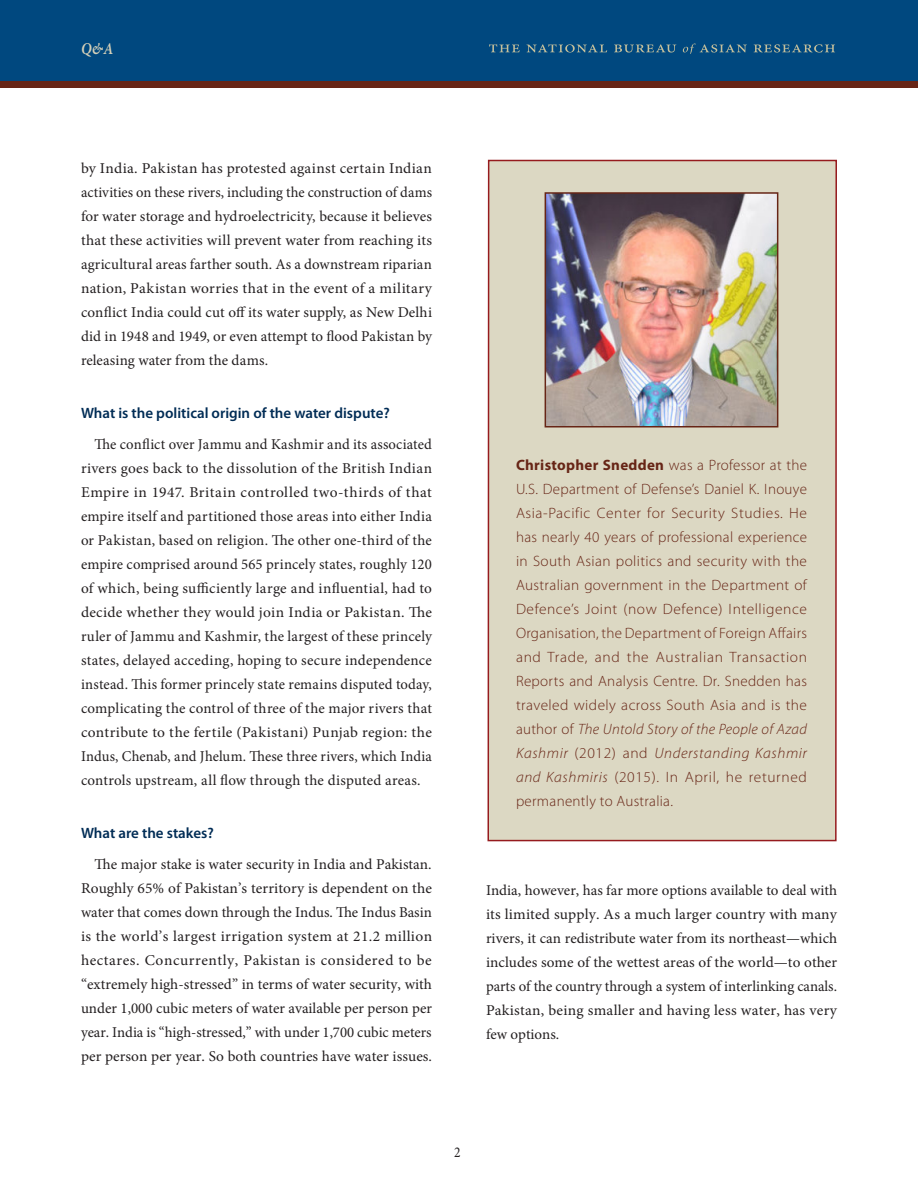
<style>
.page{position:relative;width:918px;height:1188px;background:#fff}
.page>*{position:absolute;margin:0;border:0;box-sizing:border-box;transform-origin:0 0}
.A__Body_Text_1{font:italic 600 16.5px "Minion Pro";color:#d6d1b9;scale:.9 1}
.A__Body_Text_1-2{font:15px/24px "Minion Pro";letter-spacing:.005em;color:#231f20;text-align:justify}
.A__Pull_Quote{font:300 15px/24px "Myriad Pro";letter-spacing:.03em;color:#672516;text-align:justify}
.A__Second_Level_Head{font:600 15px "Myriad Pro";color:#002c55}
.A__First_Level_Heade{font:15px "Minion Pro";color:#231f20;scale:.9 1}
.s1{font-weight:700}
.s2{font-style:italic}
</style>
<div class="page">
<div style="left:0;top:0;width:918px;height:82px;background:#00487f"></div>
<div style="left:0;top:81px;width:918px;height:7px;background:#672516"></div>
<svg style="left:489px;top:44px;width:31px;height:8px"></svg>
<svg style="left:527px;top:44px;width:80px;height:9px"></svg>
<svg style="left:614px;top:44px;width:62px;height:9px"></svg>
<svg style="left:683px;top:44px;width:64px;height:10px"></svg>
<svg style="left:754px;top:44px;width:81px;height:9px"></svg>
<div style="left:488px;top:160px;width:348px;height:681px;background:#dcd8c3"></div>
<div style="left:488px;top:160px;width:349px;height:681px;border:2px solid #961b1e"></div>
<img style="left:544px;top:192px;width:235px;height:236px">
<p class="A__Body_Text_1" style="left:81px;top:39px;width:38px">Q&amp;A</p>
<p class="A__Body_Text_1-2" style="left:81px;top:156px;width:353px">by India. Pakistan has protested against certain Indian activities on these rivers, including the construction of dams for water storage and hydroelectricity, because it believes that these activities will prevent water from reaching its agricultural areas farther south. As a downstream riparian nation, Pakistan worries that in the event of a military conflict India could cut off its water supply, as New Delhi did in 1948 and 1949, or even attempt to flood Pakistan by releasing water from the dams.</p>
<p class="A__Second_Level_Head" style="left:81px;top:404px;width:310px">What is the political origin of the water dispute?</p>
<p class="A__Body_Text_1-2" style="left:81px;top:432px;width:353px;text-indent:14px">The conflict over Jammu and Kashmir and its associated rivers goes back to the dissolution of the British Indian Empire in 1947. Britain controlled two-thirds of that empire itself and partitioned those areas into either India or Pakistan, based on religion. The other one-third of the empire comprised around 565 princely states, roughly 120 of which, being sufficiently large and influential, had to decide whether they would join India or Pakistan. The ruler of Jammu and Kashmir, the largest of these princely states, delayed acceding, hoping to secure independence instead. This former princely state remains disputed today, complicating the control of three of the major rivers that contribute to the fertile (Pakistani) Punjab region: the Indus, Chenab, and Jhelum. These three rivers, which India controls upstream, all flow through the disputed areas.</p>
<p class="A__Second_Level_Head" style="left:81px;top:824px;width:134px">What are the stakes?</p>
<p class="A__Body_Text_1-2" style="left:81px;top:852px;width:353px;text-indent:14px">The major stake is water security in India and Pakistan.<br>Roughly 65% of Pakistan’s territory is dependent on the water that comes down through the Indus. The Indus Basin is the world’s largest irrigation system at 21.2 million hectares. Concurrently, Pakistan is considered to be “extremely high-stressed” in terms of water security, with under 1,000 cubic meters of water available per person per year. India is “high-stressed,” with under 1,700 cubic meters per person per year. So both countries have water issues.</p>
<p class="A__Pull_Quote" style="left:516px;top:453px;width:293px"><span class="s1">Christopher Snedden</span> was a Professor at the U.S. Department of Defense’s Daniel K. Inouye Asia-Pacific Center for Security Studies. He has nearly 40 years of professional experience in South Asian politics and security with the Australian government in the Department of Defence’s Joint (now Defence) Intelligence Organisation, the Department of Foreign Affairs and Trade, and the Australian Transaction Reports and Analysis Centre. Dr. Snedden has traveled widely across South Asia and is the author of <span class="s2">The Untold Story of the People of Azad Kashmir</span> (2012) and <span class="s2">Understanding Kashmir and Kashmiris</span> (2015). In April, he returned permanently to Australia.</p>
<p class="A__Body_Text_1-2" style="left:486px;top:879px;width:353px">India, however, has far more options available to deal with its limited supply. As a much larger country with many rivers, it can redistribute water from its northeast—which includes some of the wettest areas of the world—to other parts of the country through a system of interlinking canals.<br>Pakistan, being smaller and having less water, has very few options.</p>
<p class="A__First_Level_Heade" style="left:454px;top:1142px;width:9px">2</p>
</div>
